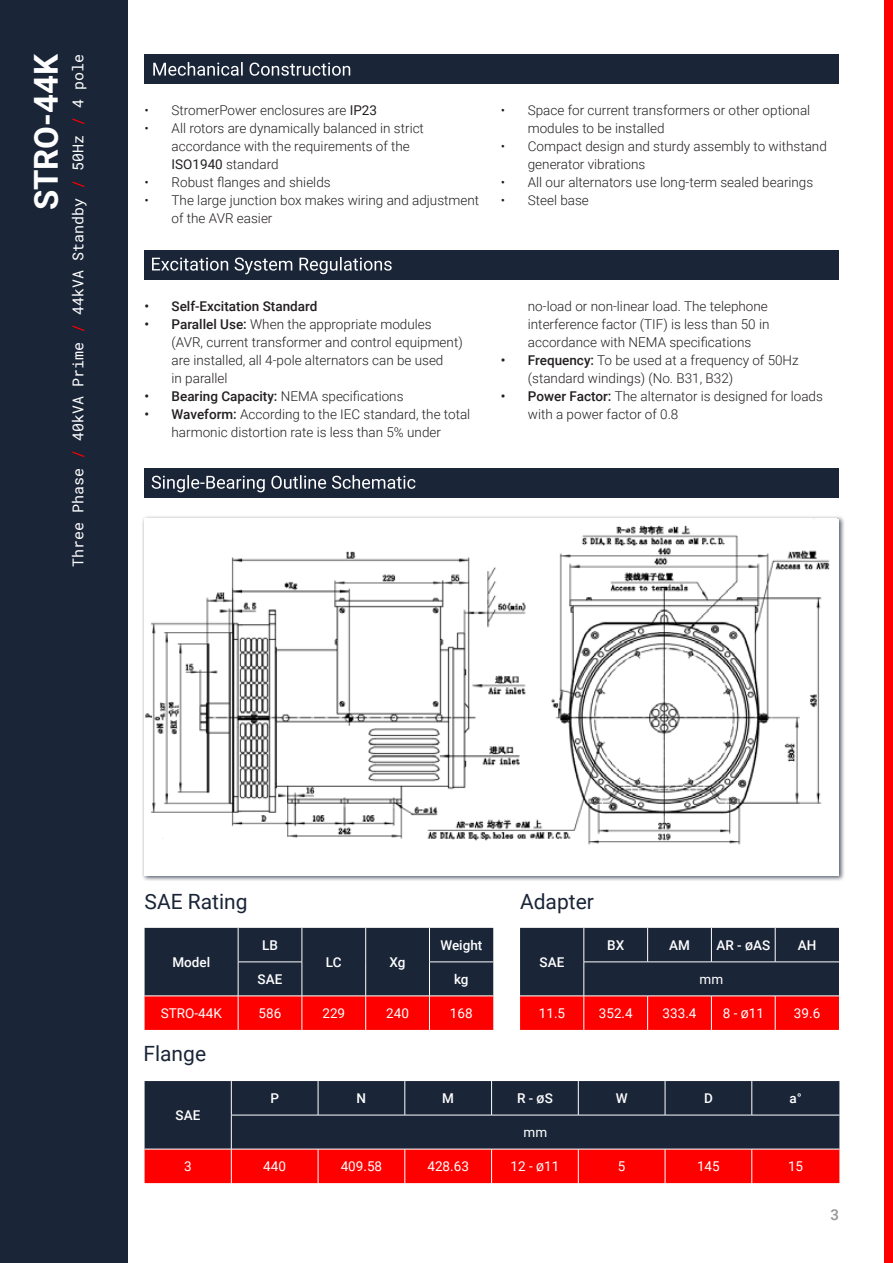
<style>
.page{position:relative;width:893px;height:1263px;background:#fff}
.page>*{position:absolute;margin:0;border:0;box-sizing:border-box;transform-origin:0 0}
.t1{font:700 33px "Roboto";color:#fff}
.t2{font:21px "Roboto";color:#1a2538}
.t3{font:15px "Roboto Mono";color:#fff}
.t4{font:500 15px "Roboto";color:#939598}
.t5{font:300 13.5px/18px "Roboto";color:#231f20}
.t6{font:13.5px "Roboto";color:#fff}
.t7{font:500 13.5px "Roboto";color:#fff}
.t8{font:500 13.5px "Roboto";color:#231f20}
.s1{color:#f00}
.s2{font-weight:400}
.s3{font-weight:500}
</style>
<div class="page">
<div style="left:0;top:0;width:128px;height:1263px;background:#1a2538"></div>
<div style="left:884px;top:0;width:9px;height:1263px;background:#f00"></div>
<div style="left:141px;top:516px;width:704px;height:365px;background:#1a2538;opacity:.75"></div>
<div style="left:145px;top:519px;width:694px;height:356px;background:#fff"></div>
<div style="left:145px;top:250px;width:694px;height:29px;background:#1a2538"></div>
<svg style="left:152px;top:257px;width:240px;height:17px"></svg>
<div style="left:145px;top:468px;width:694px;height:30px;background:#1a2538"></div>
<svg style="left:152px;top:475px;width:263px;height:17px"></svg>
<div style="left:145px;top:54px;width:694px;height:30px;background:#1a2538"></div>
<svg style="left:153px;top:62px;width:197px;height:14px"></svg>
<svg style="left:145px;top:928px;width:348px;height:102px;background:#671a27"></svg>
<hr style="left:238px;top:928px;width:1px;height:34px;background:#fff">
<hr style="left:302px;top:928px;width:1px;height:34px;background:#fff">
<hr style="left:365px;top:928px;width:1px;height:34px;background:#fff">
<hr style="left:429px;top:928px;width:1px;height:34px;background:#fff">
<hr style="left:365px;top:962px;width:1px;height:34px;background:#fff">
<hr style="left:429px;top:962px;width:64px;height:1px;background:#fff">
<hr style="left:429px;top:962px;width:1px;height:34px;background:#fff">
<hr style="left:238px;top:962px;width:64px;height:1px;background:#fff">
<hr style="left:238px;top:962px;width:1px;height:34px;background:#fff">
<hr style="left:302px;top:962px;width:1px;height:34px;background:#fff">
<hr style="left:145px;top:996px;width:93px;height:1px;background:#fff">
<hr style="left:238px;top:996px;width:64px;height:1px;background:#fff">
<hr style="left:238px;top:996px;width:1px;height:34px;background:#fff">
<hr style="left:302px;top:996px;width:64px;height:1px;background:#fff">
<hr style="left:302px;top:996px;width:1px;height:34px;background:#fff">
<hr style="left:366px;top:996px;width:63px;height:1px;background:#fff">
<hr style="left:365px;top:996px;width:1px;height:34px;background:#fff">
<hr style="left:429px;top:996px;width:64px;height:1px;background:#fff">
<hr style="left:429px;top:996px;width:1px;height:34px;background:#fff">
<svg style="left:520px;top:928px;width:319px;height:102px;background:#691d29"></svg>
<hr style="left:584px;top:928px;width:1px;height:34px;background:#fff">
<hr style="left:647px;top:928px;width:1px;height:34px;background:#fff">
<hr style="left:711px;top:928px;width:1px;height:34px;background:#fff">
<hr style="left:775px;top:928px;width:1px;height:34px;background:#fff">
<hr style="left:584px;top:962px;width:64px;height:1px;background:#fff">
<hr style="left:584px;top:962px;width:1px;height:34px;background:#fff">
<hr style="left:648px;top:962px;width:63px;height:1px;background:#fff">
<hr style="left:711px;top:962px;width:64px;height:1px;background:#fff">
<hr style="left:775px;top:962px;width:64px;height:1px;background:#fff">
<hr style="left:520px;top:996px;width:64px;height:1px;background:#fff">
<hr style="left:584px;top:996px;width:64px;height:1px;background:#fff">
<hr style="left:584px;top:996px;width:1px;height:34px;background:#fff">
<hr style="left:648px;top:996px;width:63px;height:1px;background:#fff">
<hr style="left:647px;top:996px;width:1px;height:34px;background:#fff">
<hr style="left:711px;top:996px;width:64px;height:1px;background:#fff">
<hr style="left:711px;top:996px;width:1px;height:34px;background:#fff">
<hr style="left:775px;top:996px;width:64px;height:1px;background:#fff">
<hr style="left:775px;top:996px;width:1px;height:34px;background:#fff">
<div style="left:145px;top:1081px;width:694px;height:68px;background:#1a2538"></div>
<div style="left:145px;top:1150px;width:694px;height:33px;background:#f00"></div>
<hr style="left:231px;top:1081px;width:1px;height:34px;background:#fff">
<hr style="left:318px;top:1081px;width:1px;height:34px;background:#fff">
<hr style="left:405px;top:1081px;width:1px;height:34px;background:#fff">
<hr style="left:491px;top:1081px;width:1px;height:34px;background:#fff">
<hr style="left:578px;top:1081px;width:1px;height:34px;background:#fff">
<hr style="left:665px;top:1081px;width:1px;height:34px;background:#fff">
<hr style="left:751px;top:1081px;width:1px;height:34px;background:#fff">
<hr style="left:231px;top:1115px;width:87px;height:1px;background:#fff">
<hr style="left:231px;top:1115px;width:1px;height:34px;background:#fff">
<hr style="left:318px;top:1115px;width:87px;height:1px;background:#fff">
<hr style="left:405px;top:1115px;width:87px;height:1px;background:#fff">
<hr style="left:492px;top:1115px;width:86px;height:1px;background:#fff">
<hr style="left:578px;top:1115px;width:87px;height:1px;background:#fff">
<hr style="left:665px;top:1115px;width:87px;height:1px;background:#fff">
<hr style="left:752px;top:1115px;width:87px;height:1px;background:#fff">
<hr style="left:231px;top:1149px;width:1px;height:34px;background:#fff">
<hr style="left:318px;top:1149px;width:1px;height:34px;background:#fff">
<hr style="left:405px;top:1149px;width:1px;height:34px;background:#fff">
<hr style="left:491px;top:1149px;width:1px;height:34px;background:#fff">
<hr style="left:578px;top:1149px;width:1px;height:34px;background:#fff">
<hr style="left:665px;top:1149px;width:1px;height:34px;background:#fff">
<hr style="left:751px;top:1149px;width:1px;height:34px;background:#fff">
<img style="left:145px;top:525px;width:685px;height:320px">
<p class="t1" style="left:23px;top:210px;width:158px;rotate:-90deg">STRO-44K</p>
<p class="t3" style="left:68px;top:567px;width:515px;rotate:-90deg">Three Phase <span class="s1">/</span> 40kVA Prime <span class="s1">/</span> 44kVA Standby <span class="s1">/</span> 50Hz <span class="s1">/</span> 4 pole</p>
<p class="t5" style="left:145px;top:101px;width:234px">• StromerPower enclosures are <span class="s2">IP23</span></p>
<p class="t5" style="left:172px;top:119px;width:254px;text-indent:-27px">• All rotors are dynamically balanced in strict accordance with the requirements of the<br><span class="s2">ISO1940</span> standard</p>
<p class="t5" style="left:145px;top:173px;width:188px">• Robust flanges and shields</p>
<p class="t5" style="left:172px;top:191px;width:309px;text-indent:-27px">• The large junction box makes wiring and adjustment of the AVR easier</p>
<p class="t5" style="left:528px;top:101px;width:284px;text-indent:-27px">• Space for current transformers or other optional modules to be installed</p>
<p class="t5" style="left:528px;top:137px;width:301px;text-indent:-27px">• Compact design and sturdy assembly to withstand generator vibrations</p>
<p class="t5" style="left:501px;top:173px;width:314px">• All our alternators use long-term sealed bearings</p>
<p class="t5" style="left:501px;top:191px;width:90px">• Steel base</p>
<p class="t8" style="left:145px;top:297px;width:174px">• Self-Excitation Standard</p>
<p class="t5" style="left:172px;top:315px;width:293px;text-indent:-27px"><span class="s3">• Parallel Use:</span> When the appropriate modules (AVR, current transformer and control equipment) are installed, all 4-pole alternators can be used<br>in parallel</p>
<p class="t5" style="left:145px;top:387px;width:260px"><span class="s3">• Bearing Capacity:</span> NEMA specifications</p>
<p class="t5" style="left:145px;top:405px;width:327px;text-align:center"><span class="s3">• Waveform:</span> According to the IEC standard, the total harmonic distortion rate is less than 5% under</p>
<p class="t5" style="left:528px;top:297px;width:243px;text-align:justify">no-load or non-linear load. The telephone interference factor (TIF) is less than 50 in accordance with NEMA specifications</p>
<p class="t5" style="left:528px;top:351px;width:272px;text-indent:-27px"><span class="s3">• Frequency:</span> To be used at a frequency of 50Hz (standard windings) (No. B31, B32)</p>
<p class="t5" style="left:528px;top:387px;width:297px;text-indent:-27px"><span class="s3">• Power Factor:</span> The alternator is designed for loads with a power factor of 0.8</p>
<p class="t2" style="left:145px;top:887px;width:104px">SAE Rating</p>
<p class="t2" style="left:520px;top:887px;width:75px">Adapter</p>
<p class="t7" style="left:172px;top:953px;width:39px">Model</p>
<p class="t7" style="left:262px;top:936px;width:17px">LB</p>
<p class="t7" style="left:326px;top:953px;width:17px">LC</p>
<p class="t7" style="left:390px;top:953px;width:18px">Xg</p>
<p class="t7" style="left:440px;top:936px;width:44px">Weight</p>
<p class="t7" style="left:258px;top:970px;width:26px">SAE</p>
<p class="t7" style="left:454px;top:970px;width:16px">kg</p>
<p class="t7" style="left:540px;top:953px;width:26px">SAE</p>
<p class="t7" style="left:607px;top:936px;width:19px">BX</p>
<p class="t7" style="left:669px;top:936px;width:22px">AM</p>
<p class="t7" style="left:716px;top:936px;width:55px">AR - ØAS</p>
<p class="t7" style="left:798px;top:936px;width:20px">AH</p>
<p class="t6" style="left:700px;top:970px;width:25px">mm</p>
<p class="t6" style="left:161px;top:1004px;width:63px">STRO-44K</p>
<p class="t6" style="left:259px;top:1004px;width:24px">586</p>
<p class="t6" style="left:322px;top:1004px;width:24px">229</p>
<p class="t6" style="left:386px;top:1004px;width:24px">240</p>
<p class="t6" style="left:450px;top:1004px;width:24px">168</p>
<p class="t6" style="left:539px;top:1004px;width:28px">11.5</p>
<p class="t6" style="left:599px;top:1004px;width:35px">352.4</p>
<p class="t6" style="left:663px;top:1004px;width:35px">333.4</p>
<p class="t6" style="left:723px;top:1004px;width:43px">8 - Ø11</p>
<p class="t6" style="left:794px;top:1004px;width:28px">39.6</p>
<p class="t2" style="left:143px;top:1039px;width:64px">Flange</p>
<p class="t7" style="left:176px;top:1106px;width:26px">SAE</p>
<p class="t7" style="left:270px;top:1089px;width:10px">P</p>
<p class="t7" style="left:357px;top:1089px;width:11px">N</p>
<p class="t7" style="left:442px;top:1089px;width:13px">M</p>
<p class="t7" style="left:517px;top:1089px;width:37px">R - ØS</p>
<p class="t7" style="left:616px;top:1089px;width:13px">W</p>
<p class="t7" style="left:704px;top:1089px;width:10px">D</p>
<p class="t7" style="left:789px;top:1089px;width:14px">a<span class="s2">°</span></p>
<p class="t6" style="left:523px;top:1123px;width:25px">mm</p>
<p class="t6" style="left:184px;top:1157px;width:9px">3</p>
<p class="t6" style="left:263px;top:1157px;width:24px">440</p>
<p class="t6" style="left:341px;top:1157px;width:43px">409.58</p>
<p class="t6" style="left:427px;top:1157px;width:43px">428.63</p>
<p class="t6" style="left:511px;top:1157px;width:50px">12 - Ø11</p>
<p class="t6" style="left:618px;top:1157px;width:9px">5</p>
<p class="t6" style="left:697px;top:1157px;width:24px">145</p>
<p class="t6" style="left:788px;top:1157px;width:17px">15</p>
<p class="t4" style="left:830px;top:1204px;width:10px">3</p>
</div>
